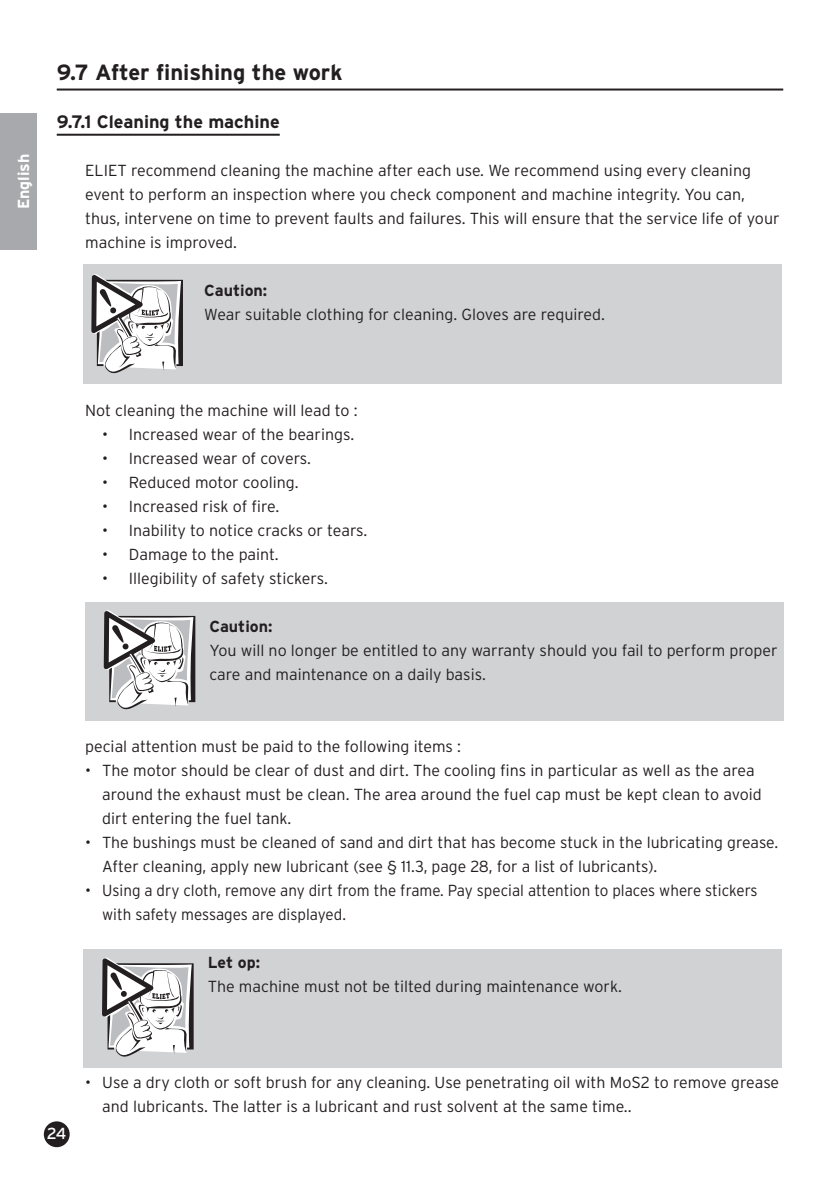
<style>
.page{position:relative;width:840px;height:1191px;background:#fff}
.page>*{position:absolute;margin:0;border:0;box-sizing:border-box;transform-origin:0 0}
.t1{font:700 22px "Interstate";color:#231f20}
.t2{font:700 18px "Interstate";color:#231f20}
.t3{font:300 16px/24px "Interstate";color:#231f20}
.t4{font:700 16px "Interstate";color:#231f20}
.t5{font:700 16px "Interstate";color:#fff}
.t6{font:16px "Interstate";color:#fff}
</style>
<div class="page">
<div style="left:83px;top:949px;width:698px;height:118px;background:#d1d2d4"></div>
<svg style="left:102px;top:958px;width:91px;height:98px;background:#c0c0c0"></svg>
<div style="left:85px;top:602px;width:697px;height:118px;background:#d1d2d4"></div>
<svg style="left:104px;top:610px;width:91px;height:99px"></svg>
<div style="left:83px;top:265px;width:698px;height:119px;background:#d1d2d4"></div>
<svg style="left:91px;top:274px;width:92px;height:99px"></svg>
<div style="left:45px;top:1122px;width:24px;height:24px;background:#231f20;border-radius:50%"></div>
<div style="left:44px;top:1121px;width:26px;height:26px;border:2px solid #231f20;border-radius:50%"></div>
<div style="left:0;top:113px;width:37px;height:136px;background:#a8a9ad"></div>
<hr style="left:57px;top:89px;width:725px;height:2px;background:#231f20">
<hr style="left:57px;top:134px;width:222px;height:2px;background:#231f20">
<p class="t5" style="left:14px;top:209px;width:57px;rotate:-90deg">English</p>
<h1 class="t1" style="left:57px;top:59px;width:287px">9.7 After finishing the work</h1>
<p class="t2" style="left:57px;top:111px;width:224px">9.7.1 Cleaning the machine</p>
<p class="t3" style="left:85px;top:158px;width:695px">ELIET recommend cleaning the machine after each use. We recommend using every cleaning event to perform an inspection where you check component and machine integrity. You can, thus, intervene on time to prevent faults and failures. This will ensure that the service life of your machine is improved.</p>
<p class="t4" style="left:204px;top:281px;width:64px">Caution:</p>
<p class="t3" style="left:204px;top:302px;width:402px">Wear suitable clothing for cleaning. Gloves are required.</p>
<p class="t3" style="left:85px;top:398px;width:274px">Not cleaning the machine will lead to :</p>
<p class="t3" style="left:102px;top:422px;width:253px">• Increased wear of the bearings.</p>
<p class="t3" style="left:102px;top:446px;width:210px">• Increased wear of covers.</p>
<p class="t3" style="left:102px;top:470px;width:198px">• Reduced motor cooling.</p>
<p class="t3" style="left:102px;top:494px;width:178px">• Increased risk of fire.</p>
<p class="t3" style="left:102px;top:518px;width:266px">• Inability to notice cracks or tears.</p>
<p class="t3" style="left:102px;top:542px;width:178px">• Damage to the paint.</p>
<p class="t3" style="left:102px;top:566px;width:227px">• Illegibility of safety stickers.</p>
<p class="t4" style="left:209px;top:617px;width:64px">Caution:</p>
<p class="t3" style="left:209px;top:638px;width:569px">You will no longer be entitled to any warranty should you fail to perform proper care and maintenance on a daily basis.</p>
<p class="t3" style="left:85px;top:734px;width:377px">pecial attention must be paid to the following items :</p>
<p class="t3" style="left:102px;top:758px;width:660px;text-indent:-17px">• The motor should be clear of dust and dirt. The cooling fins in particular as well as the area around the exhaust must be clean. The area around the fuel cap must be kept clean to avoid dirt entering the fuel tank.</p>
<p class="t3" style="left:102px;top:830px;width:677px;text-indent:-17px">• The bushings must be cleaned of sand and dirt that has become stuck in the lubricating grease.<br>After cleaning, apply new lubricant (see § 11.3, page 28, for a list of lubricants).</p>
<p class="t3" style="left:102px;top:878px;width:656px;text-indent:-17px">• Using a dry cloth, remove any dirt from the frame. Pay special attention to places where stickers with safety messages are displayed.</p>
<p class="t4" style="left:208px;top:953px;width:54px">Let op:</p>
<p class="t3" style="left:208px;top:974px;width:415px">The machine must not be tilted during maintenance work.</p>
<p class="t6" style="left:47px;top:1124px;width:21px">24</p>
<p class="t3" style="left:102px;top:1070px;width:678px;text-indent:-17px">• Use a dry cloth or soft brush for any cleaning. Use penetrating oil with MoS2 to remove grease and lubricants. The latter is a lubricant and rust solvent at the same time..</p>
</div>
